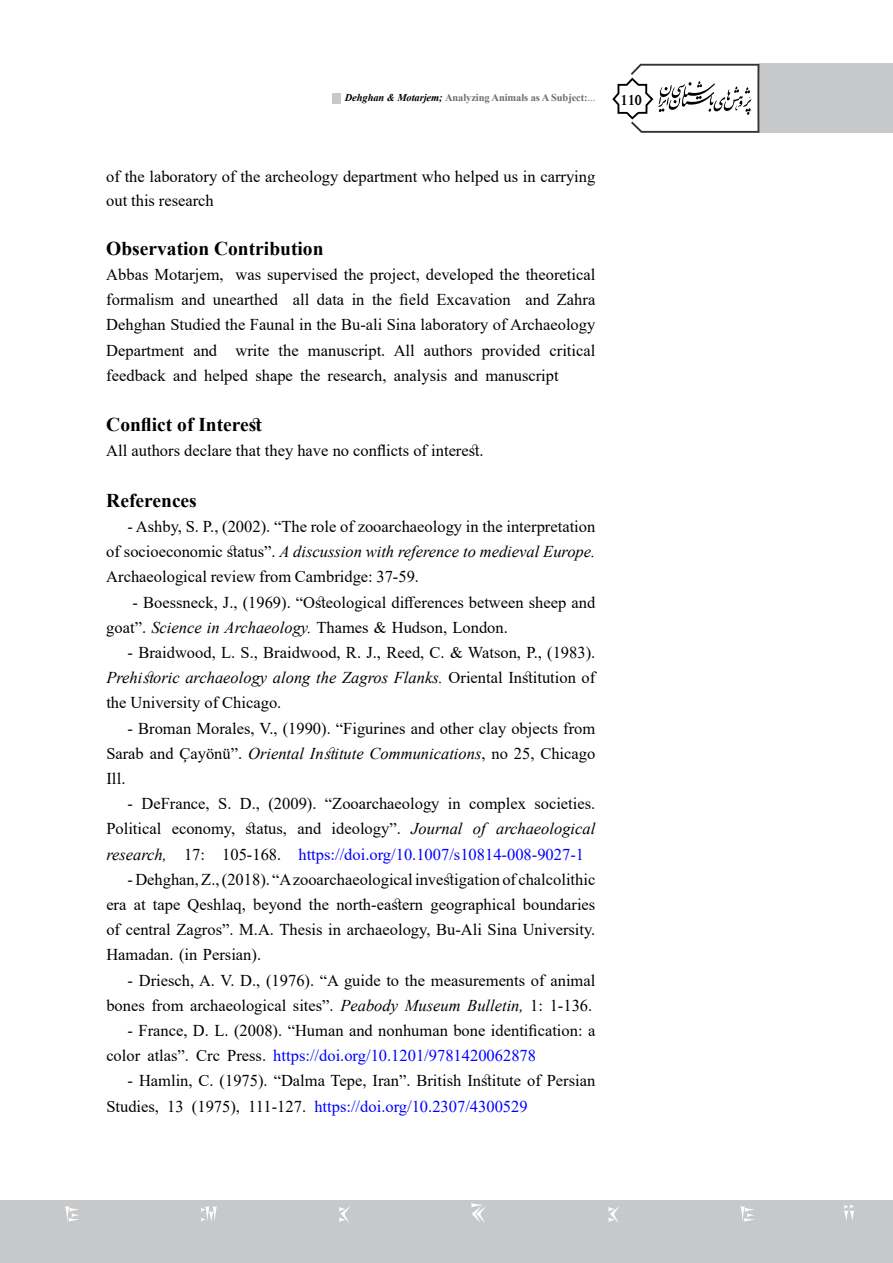
<style>
.page{position:relative;width:893px;height:1263px;background:#fff}
.page>*{position:absolute;margin:0;border:0;box-sizing:border-box;transform-origin:0 0}
.t1{font:700 19.5px "Times New Roman";color:#000}
.t2{font:16.5px/25.2px "Times New Roman";color:#000}
.t3{font:italic 16.5px "Times New Roman";color:#000}
.t4{font:16.5px "Times New Roman";color:#00f}
.t5{font:700 15.75px "w Mitra";color:#000}
.t6{font:700 10.5px "Times New Roman";letter-spacing:-.01em;color:#6d6e71}
.s1{font-style:italic;color:#000}
.s2{font-weight:400}
.s3{font-style:italic}
.s4{font-style:normal}
.s5{color:#00f}
</style>
<div class="page">
<div style="left:759px;top:64px;width:134px;height:69px;background:#c7c8ca"></div>
<svg style="left:612px;top:64px;width:147px;height:69px"></svg>
<div style="left:0;top:1200px;width:893px;height:63px;background:#c7c8ca"></div>
<svg style="left:65px;top:1203px;width:789px;height:20px"></svg>
<div style="left:332px;top:93px;width:9px;height:10px;background:#c7c8ca"></div>
<p class="t6" style="left:345px;top:90px;width:252px"><span class="s1">Dehghan &amp; Motarjem;</span> Analyzing Animals as A Subject:<span class="s2">...</span></p>
<p class="t5" style="left:621px;top:90px;width:23px">110</p>
<p class="t2" style="left:106px;top:163px;width:491px;line-height:24px">of the laboratory of the archeology department who helped us in carrying out this research</p>
<p class="t1" style="left:106px;top:234px;width:219px">Observation Contribution</p>
<p class="t2" style="left:236px;top:261px;width:361px">was supervised the project, developed the theoretical</p>
<p class="t2" style="left:106px;top:261px;width:119px">Abbas Motarjem,</p>
<p class="t2" style="left:106px;top:286px;width:69px">formalism</p>
<p class="t2" style="left:106px;top:312px;width:491px">Dehghan Studied the Faunal in the Bu-ali Sina laboratory of Archaeology</p>
<p class="t2" style="left:549px;top:337px;width:47px">critical</p>
<p class="t2" style="left:182px;top:286px;width:25px">and</p>
<p class="t2" style="left:213px;top:286px;width:67px">unearthed</p>
<p class="t2" style="left:293px;top:286px;width:18px">all</p>
<p class="t2" style="left:317px;top:286px;width:29px">data</p>
<p class="t2" style="left:352px;top:286px;width:14px">in</p>
<p class="t2" style="left:372px;top:286px;width:22px">the</p>
<p class="t2" style="left:400px;top:286px;width:31px">field</p>
<p class="t2" style="left:436px;top:286px;width:76px">Excavation</p>
<p class="t2" style="left:526px;top:286px;width:25px">and</p>
<p class="t2" style="left:557px;top:286px;width:40px">Zahra</p>
<p class="t2" style="left:193px;top:337px;width:25px">and</p>
<p class="t2" style="left:236px;top:337px;width:35px">write</p>
<p class="t2" style="left:279px;top:337px;width:22px">the</p>
<p class="t2" style="left:308px;top:337px;width:79px">manuscript.</p>
<p class="t2" style="left:394px;top:337px;width:23px">All</p>
<p class="t2" style="left:424px;top:337px;width:50px">authors</p>
<p class="t2" style="left:482px;top:337px;width:60px">provided</p>
<p class="t2" style="left:106px;top:337px;width:454px">Department<br>feedback and helped shape the research, analysis and manuscript</p>
<p class="t1" style="left:106px;top:411px;width:157px">Conflict of Interest</p>
<p class="t2" style="left:106px;top:438px;width:379px">All authors declare that they have no conflicts of interest.</p>
<p class="t1" style="left:106px;top:486px;width:92px">References</p>
<p class="t2" style="left:106px;top:513px;width:490px;text-align:justify;text-indent:21px">- Ashby P.S, ., (2002 “. ) The role of zooarchaeology in the interpretation of socioeconomic status <span class="s3">A</span>.” <span class="s3">discussion with reference to medieval Europe.<br></span>Archaeological review from Cambridge: 37-59.</p>
<p class="t2" style="left:106px;top:589px;width:490px;text-indent:26px">- Boessneck J, ., (1969 “. ) Osteological differences between sheep and goat .” <span class="s3">Science in Archaeology.</span> Thames &amp; Hudson, London.</p>
<p class="t2" style="left:106px;top:639px;width:490px;text-align:justify;text-indent:21px">- Braidwood L, S. ., Braidwood R, J. ., Reed C, . &amp; Watson P, )., 1983 .( <span class="s3">Prehistoric archaeology along the Zagros Flanks.</span> Oriental Institution of the University of Chicago.</p>
<p class="t2" style="left:128px;top:715px;width:469px">- Broman Morales V, ., (1990 “. ) Figurines and other clay objects from</p>
<p class="t3" style="left:106px;top:742px;width:490px"><span class="s4">Sarab and Çayönü .”</span> Oriental Institute Communications<span class="s4">, no 25, Chicago</span></p>
<p class="t2" style="left:106px;top:765px;width:21px">Ill.</p>
<p class="t2" style="left:534px;top:790px;width:62px">societies.</p>
<p class="t2" style="left:268px;top:790px;width:50px">(2009 .)</p>
<p class="t2" style="left:325px;top:790px;width:116px">“Zooarchaeology</p>
<p class="t2" style="left:448px;top:790px;width:14px">in</p>
<p class="t2" style="left:469px;top:790px;width:58px">complex</p>
<p class="t2" style="left:141px;top:790px;width:120px">DeFrance D.S, . ,</p>
<p class="t2" style="left:128px;top:790px;width:7px">-</p>
<p class="t2" style="left:106px;top:816px;width:57px">Political</p>
<p class="t2" style="left:172px;top:816px;width:65px">economy,</p>
<p class="t2" style="left:246px;top:816px;width:43px">status,</p>
<p class="t2" style="left:297px;top:816px;width:25px">and</p>
<p class="t2" style="left:332px;top:816px;width:71px">ideology .”</p>
<p class="t3" style="left:411px;top:817px;width:53px">Journal</p>
<p class="t3" style="left:473px;top:817px;width:14px">of</p>
<p class="t3" style="left:496px;top:817px;width:101px">archaeological</p>
<p class="t4" style="left:298px;top:842px;width:287px">https://doi.org/10.1007/s10814-008-9027-1</p>
<p class="t3" style="left:106px;top:843px;width:62px">research,</p>
<p class="t2" style="left:106px;top:866px;width:491px;text-align:justify;text-indent:21px">-Dehghan Z, .,(2018 A“.) zooarchaeologicalinvestigationofchalcolithic era at tape Qeshlaq, beyond the north-eastern geographical boundaries of central Zagros M.” A. . Thesis in archaeology, Bu-Ali Sina University.<br>Hamadan (. in Persian .(</p>
<p class="t2" style="left:106px;top:967px;width:490px;text-align:right">- Driesch A, D.V. ., (1976 “. ) A guide to the measurements of animal bones from archaeological sites .” <span class="s3">Peabody Museum Bulletin,</span> 1: 1-136.</p>
<p class="t2" style="left:106px;top:1017px;width:490px;text-indent:21px">- France D, L. (. 2008 “. ) Human and nonhuman bone identification a: color atlas .” Crc Press. <span class="s5">https://doi.org/10.1201/9781420062878</span></p>
<p class="t2" style="left:128px;top:1068px;width:469px">- Hamlin C, . (1975 .) “Dalma Tepe, Iran .” British Institute of Persian</p>
<p class="t4" style="left:314px;top:1094px;width:215px">https://doi.org/10.2307/4300529</p>
<p class="t2" style="left:184px;top:841px;width:23px">17:</p>
<p class="t2" style="left:222px;top:841px;width:61px">105-168.</p>
<p class="t2" style="left:106px;top:1093px;width:54px">Studies,</p>
<p class="t2" style="left:192px;top:1093px;width:50px">(1975 ,)</p>
<p class="t2" style="left:167px;top:1093px;width:18px">13</p>
<p class="t2" style="left:248px;top:1093px;width:59px">111-127.</p>
</div>
